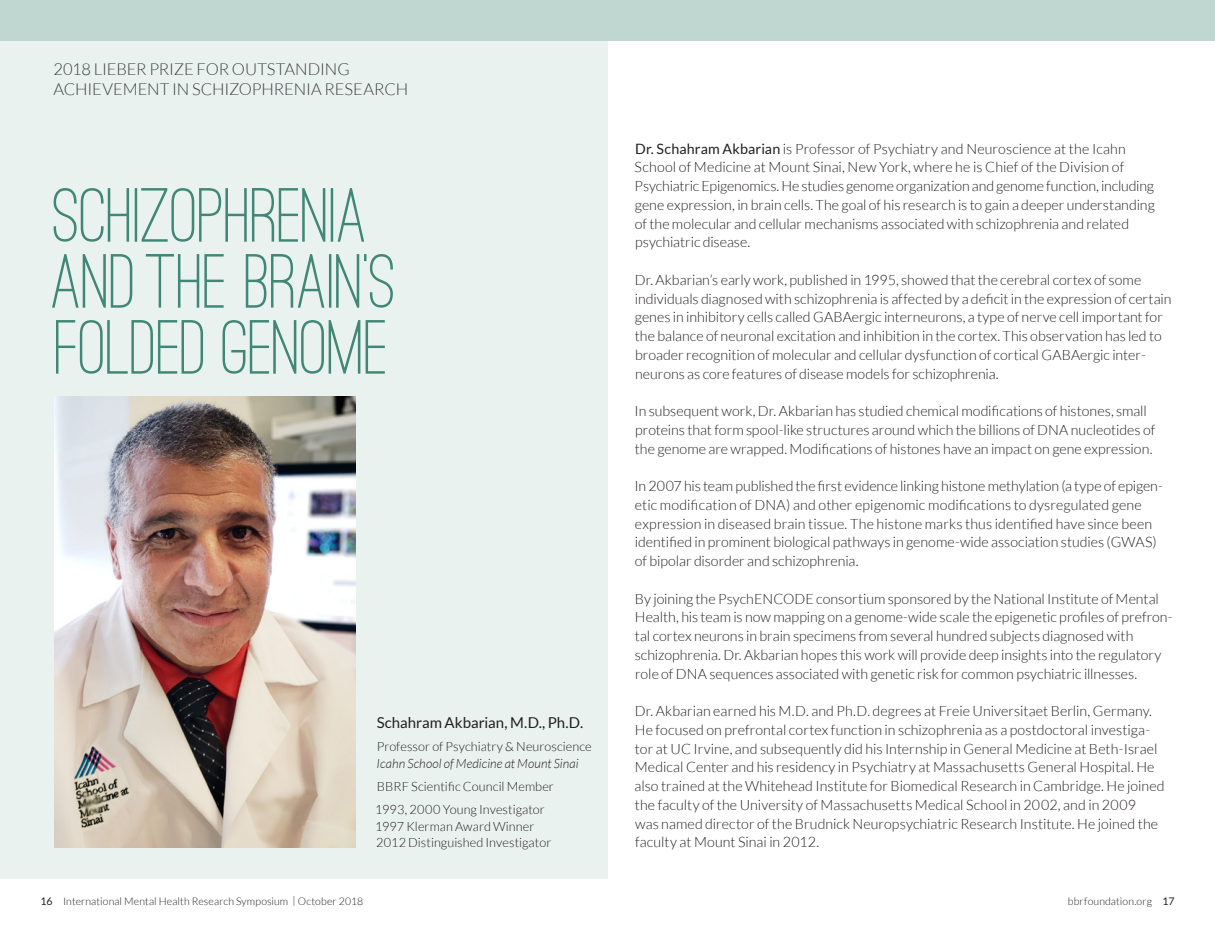
<style>
.page{position:relative;width:1215px;height:945px;background:#fff}
.page>*{position:absolute;margin:0;border:0;box-sizing:border-box;transform-origin:0 0}
.t1{font:500 79.5px/66px "Ostrich Sans";letter-spacing:-.01em;color:#418776}
.t2{font:300 16.5px/19.8px "Lato";letter-spacing:-.005em;color:#3e3e3f}
.t3{font:15px "Lato";color:#231f20}
.t4{font:300 14.25px/18.8px "Lato";color:#231f20}
.t5{font:300 12.75px/23.2px "Lato";letter-spacing:.005em;color:#231f20}
.t6{font:italic 300 12.75px "Lato";letter-spacing:.005em;color:#231f20}
.t7{font:300 10.5px "Lato";letter-spacing:.01em;color:#231f20}
.s1{font-weight:400}
</style>
<div class="page">
<div style="left:0;top:0;width:608px;height:878px;background:#eaf2f0"></div>
<img style="left:54px;top:396px;width:302px;height:451px">
<div style="left:0;top:0;width:1215px;height:40px;background:#c0d6d0"></div>
<p class="t2" style="left:53px;top:60px;width:356px">2018 LIEBER PRIZE FOR OUTSTANDING<br>ACHIEVEMENT IN SCHIZOPHRENIA RESEARCH</p>
<h1 class="t1" style="left:51px;top:181px;width:347px">SCHIZOPHRENIA<br>AND THE BRAIN’S<br>FOLDED GENOME</h1>
<p class="t3" style="left:377px;top:714px;width:208px">Schahram Akbarian, M.D., Ph.D.</p>
<p class="t5" style="left:377px;top:735px;width:216px">Professor of Psychiatry &amp; Neuroscience</p>
<p class="t6" style="left:377px;top:756px;width:203px">Icahn School of Medicine at Mount Sinai</p>
<p class="t5" style="left:375px;top:775px;width:180px">BBRF Scientific Council Member<br>1993, 2000 Young Investigator</p>
<p class="t5" style="left:375px;top:818px;width:178px;line-height:16.5px">1997 Klerman Award Winner<br>2012 Distinguished Investigator</p>
<p class="t4" style="left:635px;top:139px;width:522px"><span class="s1">Dr. Schahram Akbarian</span> is Professor of Psychiatry and Neuroscience at the Icahn School of Medicine at Mount Sinai, New York, where he is Chief of the Division of Psychiatric Epigenomics. He studies genome organization and genome function, including gene expression, in brain cells. The goal of his research is to gain a deeper understanding of the molecular and cellular mechanisms associated with schizophrenia and related psychiatric disease.</p>
<p class="t4" style="left:635px;top:270px;width:538px">Dr. Akbarian’s early work, published in 1995, showed that the cerebral cortex of some individuals diagnosed with schizophrenia is affected by a deficit in the expression of certain genes in inhibitory cells called GABAergic interneurons, a type of nerve cell important for the balance of neuronal excitation and inhibition in the cortex. This observation has led to broader recognition of molecular and cellular dysfunction of cortical GABAergic inter&shy;neurons as core features of disease models for schizophrenia.</p>
<p class="t4" style="left:635px;top:402px;width:522px">In subsequent work, Dr. Akbarian has studied chemical modifications of histones, small proteins that form spool-like structures around which the billions of DNA nucleotides of the genome are wrapped. Modifications of histones have an impact on gene expression.</p>
<p class="t4" style="left:635px;top:477px;width:530px">In 2007 his team published the first evidence linking histone methylation (a type of epigen&shy;etic modification of DNA) and other epigenomic modifications to dysregulated gene expression in diseased brain tissue. The histone marks thus identified have since been identified in prominent biological pathways in genome-wide association studies (GWAS) of bipolar disorder and schizophrenia.</p>
<p class="t4" style="left:635px;top:589px;width:539px">By joining the PsychENCODE consortium sponsored by the National Institute of Mental Health, his team is now mapping on a genome-wide scale the epigenetic profiles of prefron&shy;tal cortex neurons in brain specimens from several hundred subjects diagnosed with schizophrenia. Dr. Akbarian hopes this work will provide deep insights into the regulatory role of DNA sequences associated with genetic risk for common psychiatric illnesses.</p>
<p class="t4" style="left:635px;top:702px;width:532px">Dr. Akbarian earned his M.D. and Ph.D. degrees at Freie Universitaet Berlin, Germany.<br>He focused on prefrontal cortex function in schizophrenia as a postdoctoral investiga&shy;tor at UC Irvine, and subsequently did his Internship in General Medicine at Beth-Israel Medical Center and his residency in Psychiatry at Massachusetts General Hospital. He also trained at the Whitehead Institute for Biomedical Research in Cambridge. He joined the faculty of the University of Massachusetts Medical School in 2002, and in 2009<br>was named director of the Brudnick Neuropsychiatric Research Institute. He joined the faculty at Mount Sinai in 2012.</p>
<p class="t7" style="left:40px;top:895px;width:324px"><span class="s1">16</span> International Mental Health Research Symposium | October 2018</p>
<p class="t7" style="left:1068px;top:895px;width:108px">bbrfoundation.org <span class="s1">17</span></p>
</div>
